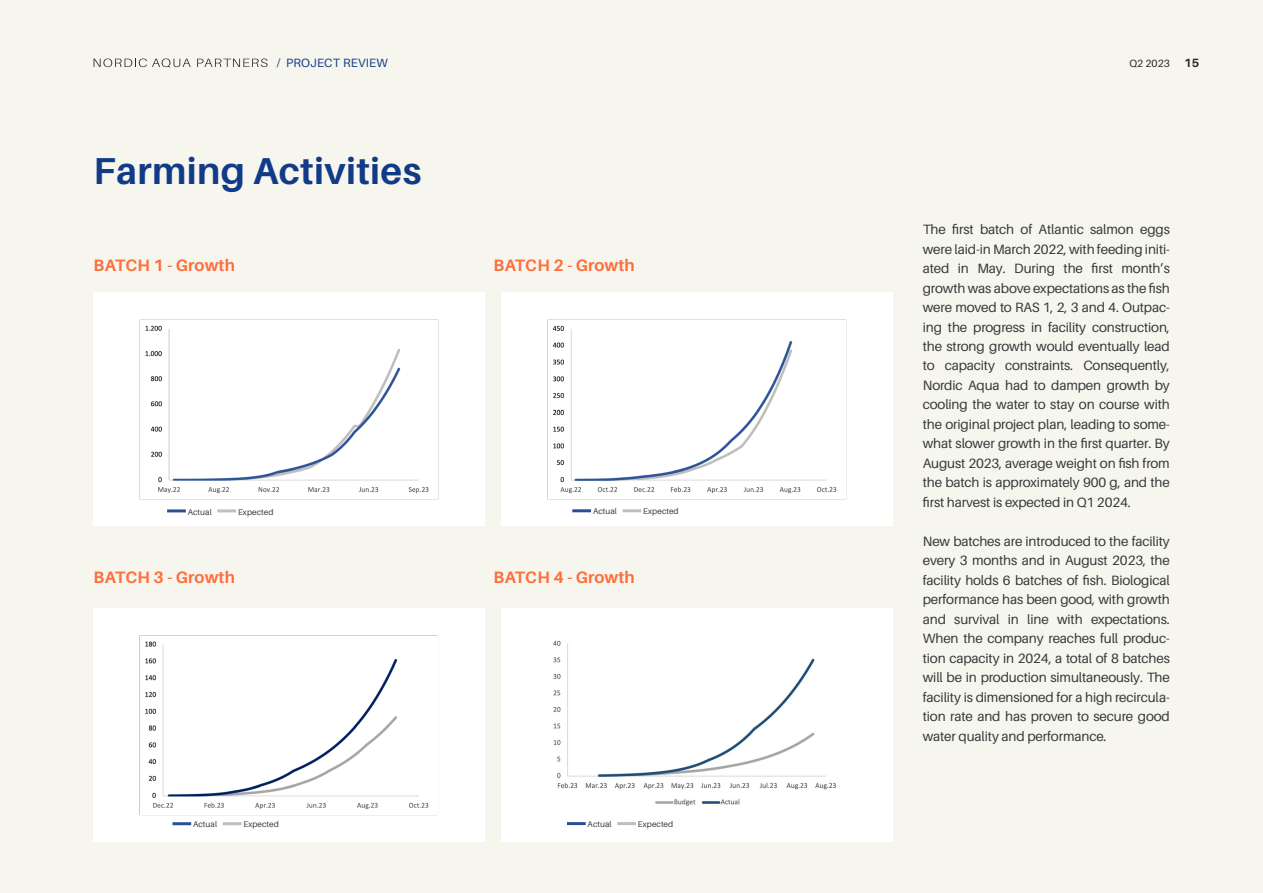
<style>
.page{position:relative;width:1263px;height:893px;background:#f6f5ee}
.page>*{position:absolute;margin:0;border:0;box-sizing:border-box;transform-origin:0 0}
.t1{font:700 37.5px "Aileron";letter-spacing:.01em;color:#123b87}
.t2{font:700 16.5px "Aileron";letter-spacing:.01em;color:#ff6e3b}
.t3{font:13.5px/19.5px "Aileron";letter-spacing:-.01em;color:#36393a;text-align:justify}
.t4{font:12px "Aileron";letter-spacing:.02em;color:#123b87}
.t5{font:10.5px "Aileron";color:#282827}
.t6{font:8.25px "Aileron";letter-spacing:.01em;color:#36393a}
.s1{font-weight:700;font-size:12px}
</style>
<div class="page">
<div style="left:94px;top:292px;width:391px;height:234px;background:#fff"></div>
<img style="left:140px;top:319px;width:299px;height:181px">
<hr style="left:167px;top:509px;width:19px;height:3px;background:#2a4e93">
<hr style="left:217px;top:509px;width:19px;height:3px;background:#bfbfbf">
<div style="left:502px;top:608px;width:391px;height:234px;background:#fff"></div>
<img style="left:553px;top:640px;width:283px;height:166px">
<hr style="left:567px;top:822px;width:19px;height:3px;background:#2a4e93">
<hr style="left:617px;top:822px;width:19px;height:3px;background:#bfbfbf">
<div style="left:94px;top:608px;width:391px;height:234px;background:#fff"></div>
<img style="left:140px;top:635px;width:298px;height:175px">
<hr style="left:172px;top:822px;width:19px;height:3px;background:#2a4e93">
<hr style="left:223px;top:822px;width:18px;height:3px;background:#bfbfbf">
<div style="left:502px;top:292px;width:391px;height:234px;background:#fff"></div>
<img style="left:548px;top:319px;width:299px;height:180px">
<hr style="left:572px;top:509px;width:19px;height:3px;background:#2a4e93">
<hr style="left:623px;top:509px;width:18px;height:3px;background:#bfbfbf">
<svg style="left:94px;top:59px;width:97px;height:9px"></svg>
<svg style="left:197px;top:59px;width:70px;height:8px"></svg>
<p class="t4" style="left:277px;top:56px;width:112px">/ PROJECT REVIEW</p>
<p class="t5" style="left:1129px;top:57px;width:71px">Q2 2023 <span class="s1">15</span></p>
<h1 class="t1" style="left:94px;top:150px;width:329px">Farming Activities</h1>
<p class="t2" style="left:94px;top:256px;width:143px">BATCH 1 - Growth</p>
<p class="t2" style="left:493px;top:256px;width:143px">BATCH 2 - Growth</p>
<p class="t6" style="left:188px;top:507px;width:25px">Actual</p>
<p class="t6" style="left:238px;top:507px;width:37px">Expected</p>
<p class="t6" style="left:593px;top:507px;width:25px">Actual</p>
<p class="t6" style="left:643px;top:507px;width:37px">Expected</p>
<p class="t2" style="left:94px;top:568px;width:143px">BATCH 3 - Growth</p>
<p class="t2" style="left:493px;top:568px;width:143px">BATCH 4 - Growth</p>
<p class="t3" style="left:923px;top:220px;width:249px">The first batch of Atlantic salmon eggs were laid-in March 2022, with feeding initi&shy;ated in May. During the first month’s growth was above expectations as the fish were moved to RAS 1, 2, 3 and 4. Outpac&shy;ing the progress in facility construction, the strong growth would eventually lead to capacity constraints. Consequently, Nordic Aqua had to dampen growth by cooling the water to stay on course with the original project plan, leading to some&shy;what slower growth in the first quarter. By August 2023, average weight on fish from the batch is approximately 900 g, and the first harvest is expected in Q1 2024.</p>
<p class="t3" style="left:923px;top:532px;width:249px">New batches are introduced to the facility every 3 months and in August 2023, the facility holds 6 batches of fish. Biological performance has been good, with growth and survival in line with expectations.<br>When the company reaches full produc&shy;tion capacity in 2024, a total of 8 batches will be in production simultaneously. The facility is dimensioned for a high recircula&shy;tion rate and has proven to secure good water quality and performance.</p>
<p class="t6" style="left:193px;top:820px;width:25px">Actual</p>
<p class="t6" style="left:243px;top:820px;width:37px">Expected</p>
<p class="t6" style="left:588px;top:820px;width:25px">Actual</p>
<p class="t6" style="left:638px;top:820px;width:37px">Expected</p>
</div>
